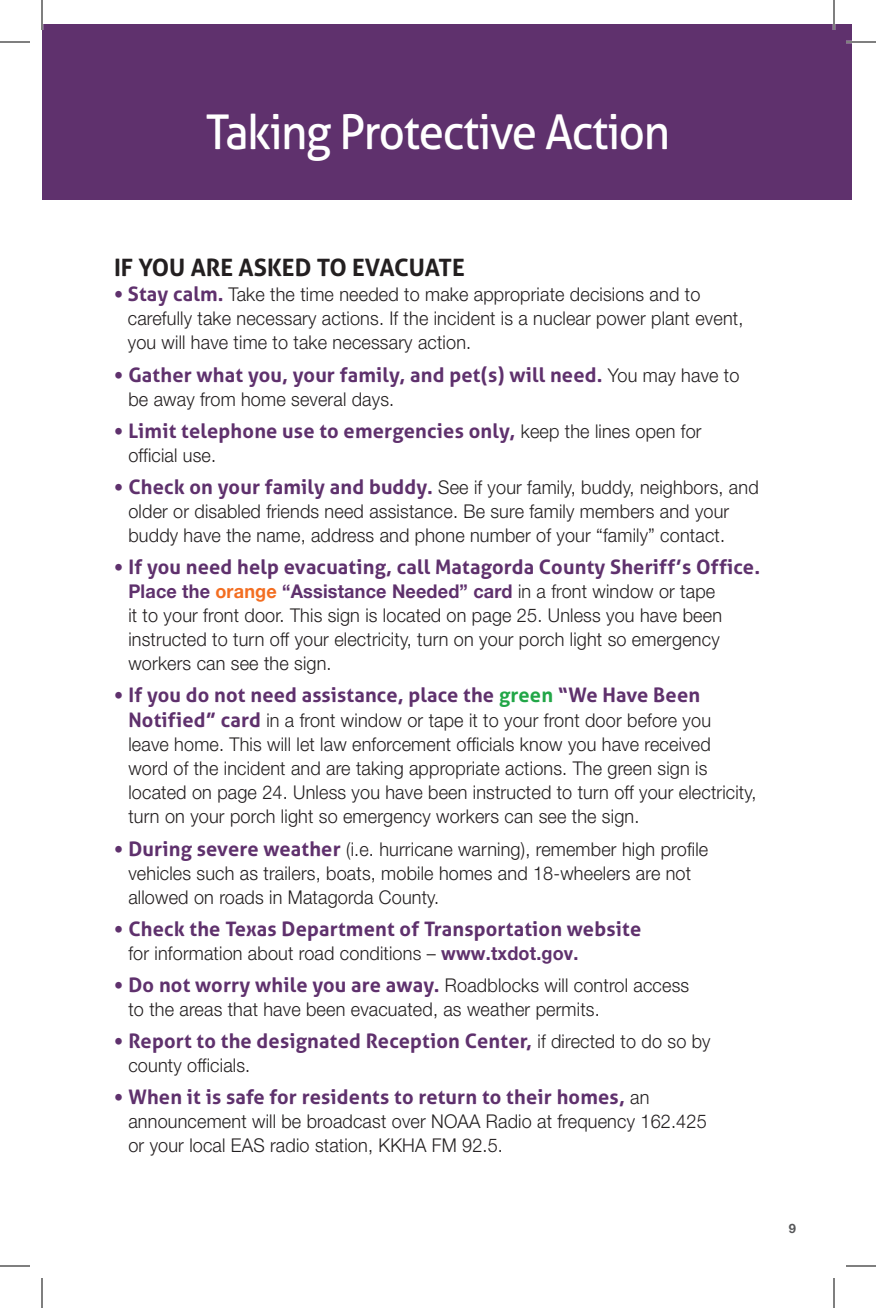
<style>
.page{position:relative;width:876px;height:1308px;background:#fff}
.page>*{position:absolute;margin:0;border:0;box-sizing:border-box;transform-origin:0 0}
.t1{font:48px "Aller";letter-spacing:-.03em;color:#fff;scale:.95 1}
.t2{font:700 24px "Aller";color:#231f20}
.t3{font:700 20px "Aller";letter-spacing:.01em;color:#5f316d}
.t4{font:300 19px/24px "Helvetica Neue LT Pro";letter-spacing:.01em;color:#231f20;scale:.95 1}
.t5{font:700 13px "Helvetica Neue LT Pro";color:#57585a}
.s1{color:#5f316d}
.s2{font-family:"Aller";font-weight:700;font-size:20px;color:#5f316d}
.s3{font-family:"Helvetica Neue LT Pro";font-weight:300;font-size:19px}
.s4{font-family:"Helvetica Neue LT Pro";font-weight:300;font-size:19px;color:#231f20}
.s5{font-weight:700;color:#5f316d}
.s6{font-weight:700;color:#f36e21}
.s7{color:#21a647}
</style>
<div class="page">
<div style="left:42px;top:24px;width:810px;height:175px;background:#5f316d"></div>
<hr style="left:846px;top:41px;width:30px;height:2px;background:#fff">
<hr style="left:833px;top:0;width:2px;height:30px;background:#fff">
<hr style="left:0;top:42px;width:30px;height:1px;background:#000">
<hr style="left:846px;top:42px;width:30px;height:1px;background:#000">
<hr style="left:0;top:1266px;width:30px;height:1px;background:#000">
<hr style="left:846px;top:1266px;width:30px;height:1px;background:#000">
<hr style="left:42px;top:0;width:1px;height:30px;background:#000">
<hr style="left:42px;top:1278px;width:1px;height:30px;background:#000">
<hr style="left:834px;top:0;width:1px;height:30px;background:#000">
<hr style="left:834px;top:1278px;width:1px;height:30px;background:#000">
<p class="t1" style="left:206px;top:103px;width:490px">Taking Protective Action</p>
<p class="t2" style="left:114px;top:253px;width:352px">IF YOU ARE ASKED TO EVACUATE</p>
<p class="t4" style="left:128px;top:282px;width:650px;text-indent:-14px"><span class="s1">•</span> <span class="s2">Stay calm.</span> Take the time needed to make appropriate decisions and to carefully take necessary actions. If the incident is a nuclear power plant event, you will have time to take necessary action.</p>
<p class="t3" style="left:114px;top:362px;width:627px"><span class="s3">•</span> Gather what you, your family, and pet(s) will need. <span class="s4">You may have to</span></p>
<p class="t4" style="left:128px;top:387px;width:278px">be away from home several days.</p>
<p class="t3" style="left:114px;top:418px;width:589px"><span class="s3">•</span> Limit telephone use to emergencies only, <span class="s4">keep the lines open for</span></p>
<p class="t4" style="left:128px;top:443px;width:90px">official use.</p>
<p class="t4" style="left:128px;top:475px;width:665px;text-indent:-14px"><span class="s1">•</span> <span class="s2">Check on your family and buddy.</span> See if your family, buddy, neighbors, and older or disabled friends need assistance. Be sure family members and your buddy have the name, address and phone number of your “family” contact.</p>
<p class="t3" style="left:114px;top:555px;width:648px"><span class="s3">•</span> If you need help evacuating, call Matagorda County Sheriff’s Office.</p>
<p class="t4" style="left:128px;top:579px;width:626px"><span class="s5">Place the</span> <span class="s6">orange</span> <span class="s5">“Assistance Needed” card</span> in a front window or tape it to your front door. This sign is located on page 25. Unless you have been instructed to turn off your electricity, turn on your porch light so emergency workers can see the sign.</p>
<p class="t3" style="left:114px;top:683px;width:588px"><span class="s3">•</span> If you do not need assistance, place the <span class="s7">green</span> “We Have Been</p>
<p class="t4" style="left:128px;top:708px;width:663px"><span class="s2">Notified” card</span> in a front window or tape it to your front door before you<br>leave home. This will let law enforcement officials know you have received<br>word of the incident and are taking appropriate actions. The green sign is located on page 24. Unless you have been instructed to turn off your electricity, turn on your porch light so emergency workers can see the sign.</p>
<p class="t4" style="left:128px;top:837px;width:612px;text-indent:-14px"><span class="s1">•</span> <span class="s2">During severe weather</span> (i. e. hurricane warning), remember high profile vehicles such as trailers, boats, mobile homes and 18-wheelers are not allowed on roads in Matagorda County.</p>
<p class="t3" style="left:114px;top:916px;width:529px"><span class="s3">•</span> Check the Texas Department of Transportation website</p>
<p class="t4" style="left:128px;top:941px;width:475px">for information about road conditions – <span class="s5">www.txdot.gov.</span></p>
<p class="t4" style="left:128px;top:973px;width:592px;text-indent:-14px"><span class="s1">•</span> <span class="s2">Do not worry while you are away.</span> Roadblocks will control access to the areas that have been evacuated, as weather permits.</p>
<p class="t3" style="left:114px;top:1029px;width:598px"><span class="s3">•</span> Report to the designated Reception Center, <span class="s4">if directed to do so by</span></p>
<p class="t4" style="left:128px;top:1053px;width:126px">county officials.</p>
<p class="t3" style="left:114px;top:1085px;width:537px"><span class="s3">•</span> When it is safe for residents to return to their homes, <span class="s4">an</span></p>
<p class="t4" style="left:128px;top:1109px;width:610px">announcement will be broadcast over NOAA Radio at frequency 162. 425 or your local EAS radio station, KKHA FM 92. 5.</p>
<p class="t5" style="left:789px;top:1220px;width:9px">9</p>
</div>
